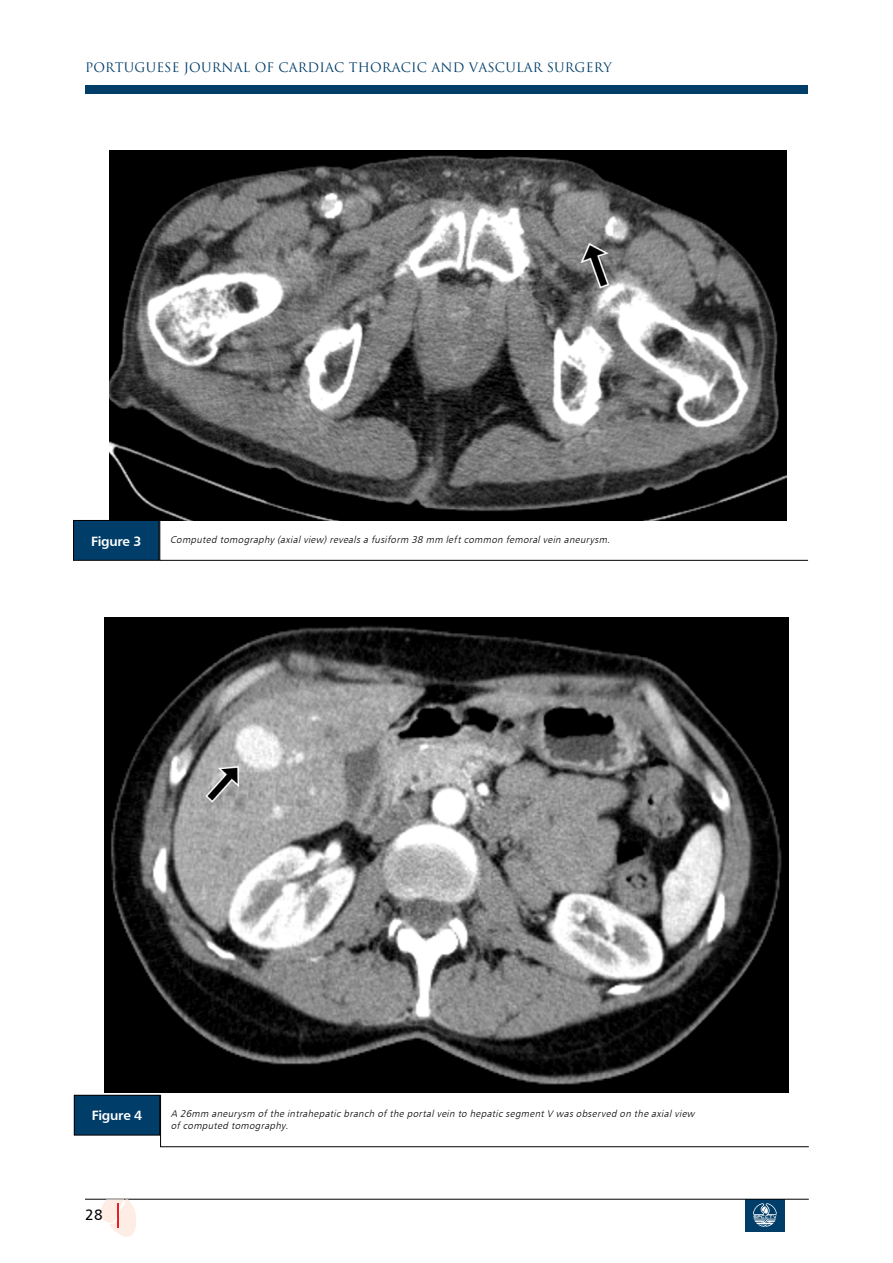
<style>
.page{position:relative;width:893px;height:1263px;background:#fff}
.page>*{position:absolute;margin:0;border:0;box-sizing:border-box;transform-origin:0 0}
.t1{font:15px "Humanist 777 BT Roman B";color:#000}
.t2{font:13.5px "Humanist 777 BT Bold B";letter-spacing:-.02em;color:#fff}
.t3{font:12.75px "Trajan Pro 3";letter-spacing:.01em;color:#003d68}
.t4{font:italic 9.75px/11.7px "Humanist 777 BT Light B";color:#000}
</style>
<div class="page">
<div style="left:745px;top:1199px;width:40px;height:33px;background:#003d68"></div>
<svg style="left:753px;top:1203px;width:24px;height:24px"></svg>
<hr style="left:85px;top:1199px;width:724px;height:1px;background:#000">
<div style="left:85px;top:85px;width:723px;height:8px;background:#003d68"></div>
<svg style="left:101px;top:1199px;width:35px;height:38px"></svg>
<img style="left:109px;top:150px;width:678px;height:370px">
<svg style="left:159px;top:519px;width:650px;height:42px"></svg>
<div style="left:74px;top:520px;width:85px;height:40px;background:#003d68"></div>
<div style="left:73px;top:520px;width:86px;height:41px;border:1px solid #000"></div>
<img style="left:104px;top:618px;width:685px;height:475px">
<svg style="left:160px;top:1094px;width:649px;height:53px"></svg>
<div style="left:74px;top:1095px;width:86px;height:40px;background:#003d68"></div>
<div style="left:74px;top:1095px;width:86px;height:40px;border:1px solid #000"></div>
<h3 class="t3" style="left:85px;top:59px;width:528px">PORTUGUESE JOURNAL OF CARDIAC THORACIC AND VASCULAR SURGERY</h3>
<h2 class="t2" style="left:91px;top:532px;width:52px">Figure 3</h2>
<p class="t4" style="left:170px;top:533px;width:444px">Computed tomography (axial view) reveals a fusiform 38 mm left common femoral vein aneurysm.</p>
<h2 class="t2" style="left:92px;top:1107px;width:52px">Figure 4</h2>
<p class="t4" style="left:171px;top:1108px;width:528px">A 26mm aneurysm of the intrahepatic branch of the portal vein to hepatic segment V was observed on the axial view of computed tomography.</p>
<h1 class="t1" style="left:85px;top:1205px;width:19px">28</h1>
</div>
